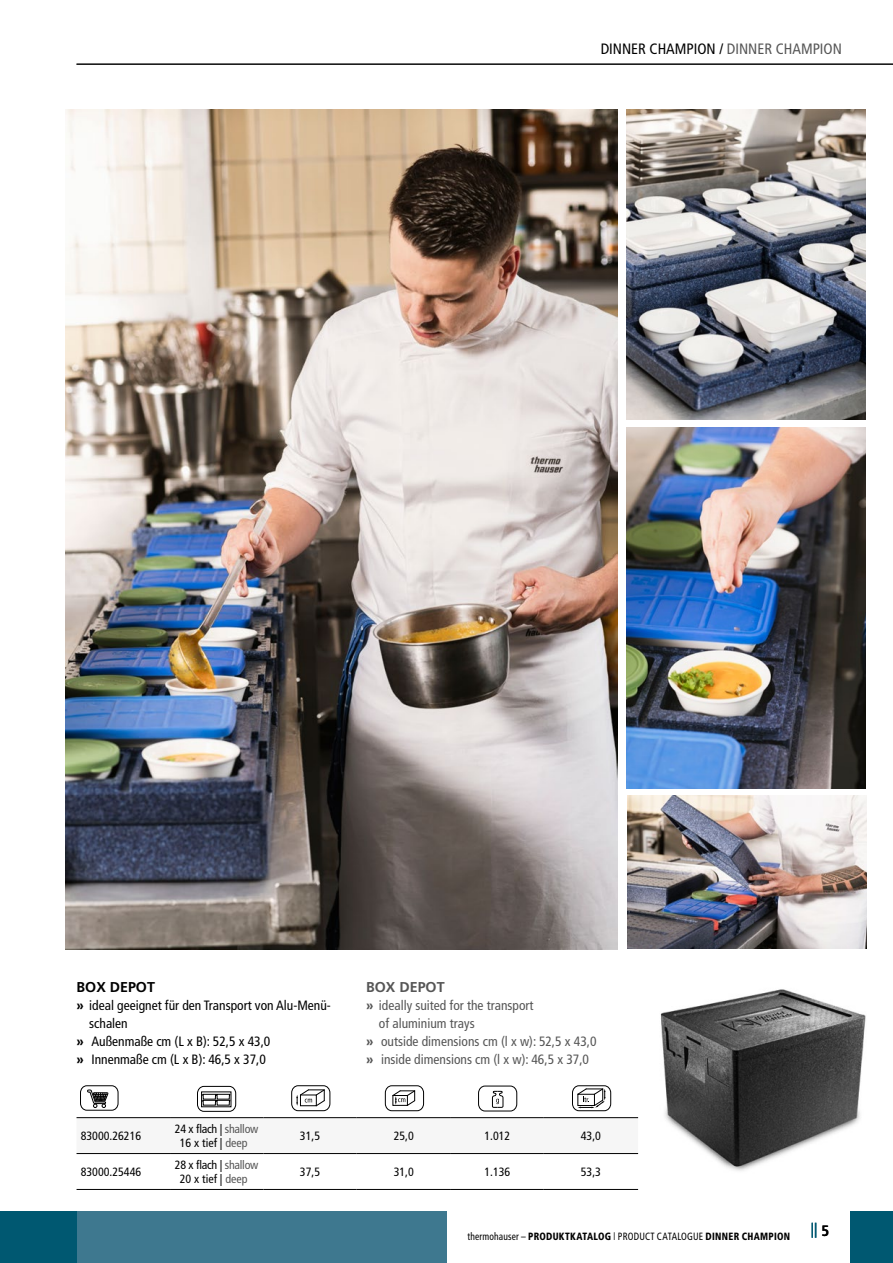
<style>
.page{position:relative;width:893px;height:1263px;background:#fff}
.page>*{position:absolute;margin:0;border:0;box-sizing:border-box;transform-origin:0 0}
.t1{font:condensed 15px "Frutiger";color:#000}
.t2{font:700 condensed 15px "Frutiger";color:#005871}
.t3{font:700 14.25px "Frutiger";color:#000}
.t4{font:700 14.25px "Frutiger";color:#565656}
.t5{font:condensed 13.5px "Frutiger";color:#565656}
.t6{font:condensed 13.5px "Frutiger";color:#000}
.t7{font:condensed 12px "Frutiger";color:#000}
.t8{font:condensed 12px/13.5px "Frutiger";letter-spacing:-.02em;color:#000;text-align:center}
.t9{font:condensed 10.5px "Frutiger";letter-spacing:.015em;color:#000;scale:.9 1}
.s1{color:#565656}
.s2{font-weight:700;font-stretch:normal}
.s3{font-weight:900}
.s4{font-family:"Century Gothic";font-stretch:normal}
.s5{color:#000}
</style>
<div class="page">
<div style="left:0;top:1212px;width:77px;height:51px;background:#005871"></div>
<hr style="left:77px;top:64px;width:816px;height:1px;background:#000">
<div style="left:850px;top:1212px;width:43px;height:51px;background:#005871"></div>
<img style="left:660px;top:989px;width:206px;height:182px">
<svg style="left:77px;top:1118px;width:561px;height:71px"></svg>
<hr style="left:77px;top:1117px;width:93px;height:1px;background:#000">
<hr style="left:170px;top:1117px;width:93px;height:1px;background:#000">
<hr style="left:263px;top:1117px;width:94px;height:1px;background:#000">
<hr style="left:357px;top:1117px;width:94px;height:1px;background:#000">
<hr style="left:451px;top:1117px;width:93px;height:1px;background:#000">
<hr style="left:544px;top:1117px;width:94px;height:1px;background:#000">
<hr style="left:77px;top:1153px;width:93px;height:1px;background:#000">
<hr style="left:170px;top:1153px;width:93px;height:1px;background:#000">
<hr style="left:263px;top:1153px;width:94px;height:1px;background:#000">
<hr style="left:357px;top:1153px;width:94px;height:1px;background:#000">
<hr style="left:451px;top:1153px;width:93px;height:1px;background:#000">
<hr style="left:544px;top:1153px;width:94px;height:1px;background:#000">
<hr style="left:77px;top:1189px;width:93px;height:1px;background:#000">
<hr style="left:170px;top:1189px;width:93px;height:1px;background:#000">
<hr style="left:263px;top:1189px;width:94px;height:1px;background:#000">
<hr style="left:357px;top:1189px;width:94px;height:1px;background:#000">
<hr style="left:451px;top:1189px;width:93px;height:1px;background:#000">
<hr style="left:544px;top:1189px;width:94px;height:1px;background:#000">
<div style="left:80px;top:1085px;width:38px;height:25px;border:1px solid #000;border-radius:7px"></div>
<svg style="left:87px;top:1090px;width:21px;height:18px"></svg>
<div style="left:291px;top:1085px;width:39px;height:26px;border:1px solid #000;border-radius:7px"></div>
<svg style="left:296px;top:1089px;width:29px;height:17px"></svg>
<div style="left:385px;top:1085px;width:39px;height:26px;border:1px solid #000;border-radius:7px"></div>
<svg style="left:393px;top:1090px;width:22px;height:16px"></svg>
<div style="left:478px;top:1086px;width:39px;height:25px;border:1px solid #000;border-radius:7px"></div>
<svg style="left:492px;top:1091px;width:11px;height:17px"></svg>
<svg style="left:572px;top:1086px;width:39px;height:25px"></svg>
<div style="left:572px;top:1085px;width:39px;height:26px;border:1px solid #000;border-radius:7px"></div>
<svg style="left:578px;top:1089px;width:27px;height:19px"></svg>
<svg style="left:197px;top:1086px;width:39px;height:25px"></svg>
<div style="left:197px;top:1086px;width:39px;height:25px;border:1px solid #000;border-radius:7px"></div>
<svg style="left:202px;top:1094px;width:28px;height:11px"></svg>
<div style="left:77px;top:1212px;width:369px;height:51px;background:#3e788f"></div>
<img style="left:65px;top:109px;width:553px;height:840px">
<img style="left:626px;top:110px;width:240px;height:309px">
<img style="left:626px;top:427px;width:240px;height:361px">
<img style="left:628px;top:796px;width:239px;height:152px">
<p class="t1" style="left:601px;top:40px;width:243px">Dinner champion / <span class="s1">Dinner champion</span></p>
<p class="t3" style="left:77px;top:978px;width:11px">BOX</p>
<p class="t3" style="left:110px;top:978px;width:20px">DEPOT</p>
<p class="t6" style="left:77px;top:997px;width:256px"><span class="s2">»</span> ideal geeignet für den Transport von Alu-Menü-</p>
<p class="t6" style="left:89px;top:1015px;width:40px">schalen</p>
<p class="t6" style="left:77px;top:1033px;width:195px"><span class="s2">»</span> Außenmaße cm (L x B): 52,5 x 43,0</p>
<p class="t6" style="left:77px;top:1051px;width:191px"><span class="s2">»</span> I nnenmaße cm (L x B): 46,5 x 37,0</p>
<p class="t4" style="left:366px;top:978px;width:11px">BOX</p>
<p class="t4" style="left:399px;top:978px;width:20px">DEPOT</p>
<p class="t5" style="left:366px;top:997px;width:169px"><span class="s2">»</span> ideally suited for the transport</p>
<p class="t5" style="left:379px;top:1015px;width:97px">of aluminium trays</p>
<p class="t5" style="left:366px;top:1033px;width:232px"><span class="s2">»</span> outside dimensions cm (l x w): 52,5 x 43,0</p>
<p class="t5" style="left:366px;top:1051px;width:224px"><span class="s2">»</span> inside dimensions cm (l x w): 46,5 x 37,0</p>
<p class="t7" style="left:81px;top:1129px;width:62px">83000.26216</p>
<p class="t8" style="left:175px;top:1122px;width:85px">24 x flach | <span class="s1">shallow<br></span>16 x tief | <span class="s1">deep</span></p>
<p class="t7" style="left:300px;top:1129px;width:22px">31,5</p>
<p class="t7" style="left:394px;top:1129px;width:22px">25,0</p>
<p class="t7" style="left:484px;top:1129px;width:27px">1.012</p>
<p class="t7" style="left:581px;top:1129px;width:22px">43,0</p>
<p class="t7" style="left:81px;top:1165px;width:62px">83000.25446</p>
<p class="t8" style="left:175px;top:1158px;width:85px">28 x flach | <span class="s1">shallow<br></span>20 x tief | <span class="s1">deep</span></p>
<p class="t7" style="left:300px;top:1165px;width:22px">37,5</p>
<p class="t7" style="left:394px;top:1165px;width:22px">31,0</p>
<p class="t7" style="left:484px;top:1165px;width:27px">1.136</p>
<p class="t7" style="left:581px;top:1165px;width:22px">53,3</p>
<p class="t9" style="left:467px;top:1230px;width:360px">thermohauser – <span class="s3">PRODUKTKATALOG</span> <span class="s4">l</span> PRODUCT CATALOGUE <span class="s3">DINNER CHAMPION</span></p>
<p class="t2" style="left:811px;top:1220px;width:20px">|| <span class="s5">5</span></p>
</div>
